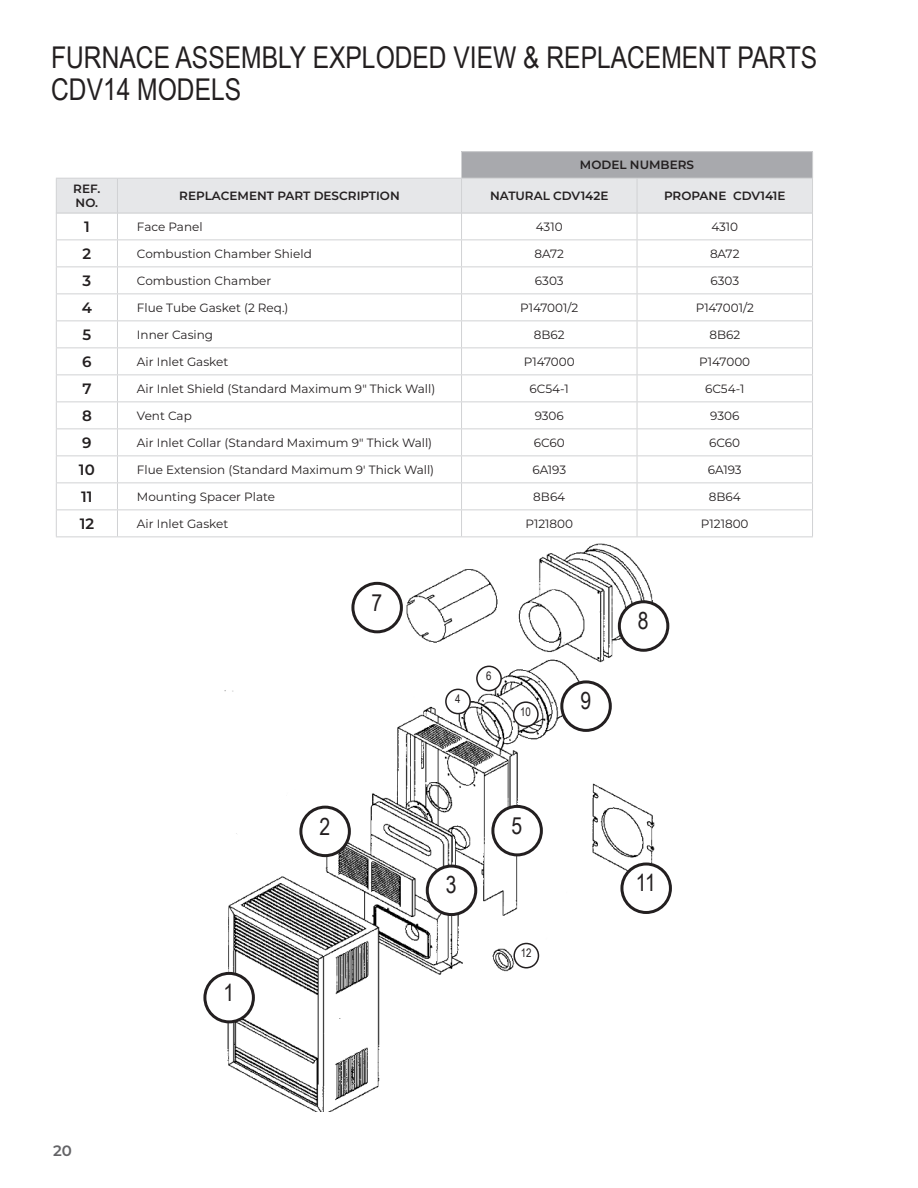
<style>
.page{position:relative;width:918px;height:1188px;background:#fff}
.page>*{position:absolute;margin:0;border:0;box-sizing:border-box;transform-origin:0 0}
.t1{font:30px/31.5px "Arial Narrow";color:#231f20}
.t2{font:23.55px "Arial Narrow";color:#231f20}
.t3{font:600 15px "Montserrat";color:#231f20}
.t4{font:600 15px "Montserrat";color:#636366}
.t5{font:12px "Montserrat";color:#231f20}
.t6{font:600 12px/14.4px "Montserrat";color:#231f20}
.t7{font:11.85px "Arial Narrow";color:#231f20}
</style>
<div class="page">
<hr style="left:461px;top:151px;width:352px;height:1px;background:#d1d2d4">
<hr style="left:56px;top:536px;width:61px;height:1px;background:#d1d2d4">
<hr style="left:117px;top:536px;width:345px;height:1px;background:#d1d2d4">
<hr style="left:462px;top:536px;width:175px;height:1px;background:#d1d2d4">
<hr style="left:637px;top:536px;width:176px;height:1px;background:#d1d2d4">
<svg style="left:56px;top:152px;width:757px;height:384px"></svg>
<hr style="left:56px;top:178px;width:61px;height:1px;background:#d1d2d4">
<hr style="left:56px;top:179px;width:1px;height:34px;background:#d1d2d4">
<hr style="left:117px;top:178px;width:345px;height:1px;background:#d1d2d4">
<hr style="left:117px;top:179px;width:1px;height:34px;background:#d1d2d4">
<hr style="left:462px;top:178px;width:175px;height:1px;background:#d1d2d4">
<hr style="left:461px;top:179px;width:1px;height:34px;background:#d1d2d4">
<hr style="left:637px;top:178px;width:176px;height:1px;background:#d1d2d4">
<hr style="left:637px;top:179px;width:1px;height:34px;background:#d1d2d4">
<hr style="left:812px;top:179px;width:1px;height:34px;background:#d1d2d4">
<hr style="left:56px;top:213px;width:61px;height:1px;background:#d1d2d4">
<hr style="left:117px;top:213px;width:345px;height:1px;background:#d1d2d4">
<hr style="left:462px;top:213px;width:175px;height:1px;background:#d1d2d4">
<hr style="left:637px;top:213px;width:176px;height:1px;background:#d1d2d4">
<img style="left:224px;top:544px;width:431px;height:567px">
<div style="left:549px;top:914px;width:120px;height:113px;background:#fff"></div>
<div style="left:205px;top:973px;width:48px;height:49px;background:#fff;border-radius:50%"></div>
<div style="left:203px;top:972px;width:52px;height:51px;border:3px solid #231f20;border-radius:50%"></div>
<div style="left:301px;top:807px;width:48px;height:49px;background:#fff;border-radius:50%"></div>
<div style="left:299px;top:806px;width:52px;height:51px;border:3px solid #231f20;border-radius:50%"></div>
<div style="left:427px;top:866px;width:49px;height:49px;background:#fff;border-radius:50%"></div>
<div style="left:426px;top:865px;width:51px;height:51px;border:3px solid #231f20;border-radius:50%"></div>
<div style="left:446px;top:689px;width:24px;height:25px;background:#fff;border-radius:50%"></div>
<div style="left:445px;top:689px;width:26px;height:25px;border:2px solid #231f20;border-radius:50%"></div>
<div style="left:493px;top:806px;width:48px;height:49px;background:#fff;border-radius:50%"></div>
<div style="left:491px;top:805px;width:52px;height:51px;border:3px solid #231f20;border-radius:50%"></div>
<div style="left:477px;top:666px;width:24px;height:25px;background:#fff;border-radius:50%"></div>
<div style="left:476px;top:666px;width:26px;height:25px;border:2px solid #231f20;border-radius:50%"></div>
<div style="left:353px;top:583px;width:48px;height:49px;background:#fff;border-radius:50%"></div>
<div style="left:351px;top:582px;width:52px;height:51px;border:3px solid #231f20;border-radius:50%"></div>
<div style="left:619px;top:602px;width:49px;height:48px;background:#fff;border-radius:50%"></div>
<div style="left:618px;top:600px;width:51px;height:52px;border:3px solid #231f20;border-radius:50%"></div>
<div style="left:562px;top:682px;width:48px;height:48px;background:#fff;border-radius:50%"></div>
<div style="left:560px;top:680px;width:52px;height:52px;border:3px solid #231f20;border-radius:50%"></div>
<div style="left:514px;top:702px;width:24px;height:24px;background:#fff;border-radius:50%"></div>
<div style="left:513px;top:701px;width:26px;height:26px;border:2px solid #231f20;border-radius:50%"></div>
<div style="left:622px;top:864px;width:48px;height:48px;background:#fff;border-radius:50%"></div>
<div style="left:620px;top:863px;width:52px;height:51px;border:3px solid #231f20;border-radius:50%"></div>
<div style="left:514px;top:944px;width:24px;height:24px;background:#fff;border-radius:50%"></div>
<div style="left:513px;top:943px;width:26px;height:26px;border:2px solid #231f20;border-radius:50%"></div>
<h1 class="t1" style="left:51px;top:45px;width:768px">FURNACE ASSEMBLY EXPLODED VIEW &amp; REPLACEMENT PARTS<br>CDV14 MODELS</h1>
<p class="t6" style="left:580px;top:158px;width:116px">MODEL NUMBERS</p>
<p class="t6" style="left:73px;top:181px;width:29px">REF.<br>NO.</p>
<p class="t6" style="left:179px;top:188px;width:222px">REPLACEMENT PART DESCRIPTION</p>
<p class="t6" style="left:490px;top:188px;width:120px">NATURAL CDV142E</p>
<p class="t6" style="left:664px;top:188px;width:123px">PROPANE CDV141E</p>
<p class="t3" style="left:84px;top:218px;width:7px">1</p>
<p class="t5" style="left:137px;top:220px;width:67px">Face Panel</p>
<p class="t5" style="left:536px;top:220px;width:28px">4310</p>
<p class="t5" style="left:711px;top:220px;width:28px">4310</p>
<p class="t3" style="left:83px;top:245px;width:10px">2</p>
<p class="t5" style="left:137px;top:247px;width:176px">Combustion Chamber Shield</p>
<p class="t5" style="left:535px;top:247px;width:31px">8A72</p>
<p class="t5" style="left:710px;top:247px;width:31px">8A72</p>
<p class="t3" style="left:83px;top:272px;width:10px">3</p>
<p class="t5" style="left:137px;top:274px;width:136px">Combustion Chamber</p>
<p class="t5" style="left:535px;top:274px;width:30px">6303</p>
<p class="t5" style="left:710px;top:274px;width:30px">6303</p>
<p class="t3" style="left:82px;top:299px;width:12px">4</p>
<p class="t5" style="left:137px;top:301px;width:153px">Flue Tube Gasket (2 Req.)</p>
<p class="t5" style="left:520px;top:301px;width:60px">P147001/2</p>
<p class="t5" style="left:696px;top:301px;width:60px">P147001/2</p>
<p class="t3" style="left:83px;top:326px;width:10px">5</p>
<p class="t5" style="left:137px;top:328px;width:78px">Inner Casing</p>
<p class="t5" style="left:534px;top:328px;width:32px">8B62</p>
<p class="t5" style="left:709px;top:328px;width:32px">8B62</p>
<p class="t3" style="left:82px;top:353px;width:11px">6</p>
<p class="t5" style="left:137px;top:355px;width:93px">Air Inlet Gasket</p>
<p class="t5" style="left:524px;top:355px;width:52px">P147000</p>
<p class="t5" style="left:699px;top:355px;width:52px">P147000</p>
<p class="t3" style="left:82px;top:380px;width:11px">7</p>
<p class="t5" style="left:137px;top:382px;width:300px">Air Inlet Shield (Standard Maximum 9" Thick Wall)</p>
<p class="t5" style="left:530px;top:382px;width:41px">6C54-1</p>
<p class="t5" style="left:705px;top:382px;width:41px">6C54-1</p>
<p class="t3" style="left:82px;top:407px;width:11px">8</p>
<p class="t5" style="left:137px;top:409px;width:56px">Vent Cap</p>
<p class="t5" style="left:535px;top:409px;width:31px">9306</p>
<p class="t5" style="left:710px;top:409px;width:31px">9306</p>
<p class="t3" style="left:82px;top:434px;width:11px">9</p>
<p class="t5" style="left:137px;top:436px;width:297px">Air Inlet Collar (Standard Maximum 9" Thick Wall)</p>
<p class="t5" style="left:534px;top:436px;width:32px">6C60</p>
<p class="t5" style="left:709px;top:436px;width:32px">6C60</p>
<p class="t3" style="left:79px;top:461px;width:17px">10</p>
<p class="t5" style="left:137px;top:463px;width:299px">Flue Extension (Standard Maximum 9' Thick Wall)</p>
<p class="t5" style="left:532px;top:463px;width:35px">6A193</p>
<p class="t5" style="left:708px;top:463px;width:35px">6A193</p>
<p class="t3" style="left:81px;top:488px;width:13px">11</p>
<p class="t5" style="left:137px;top:490px;width:140px">Mounting Spacer Plate</p>
<p class="t5" style="left:533px;top:490px;width:33px">8B64</p>
<p class="t5" style="left:709px;top:490px;width:33px">8B64</p>
<p class="t3" style="left:80px;top:515px;width:16px">12</p>
<p class="t5" style="left:137px;top:517px;width:93px">Air Inlet Gasket</p>
<p class="t5" style="left:525px;top:517px;width:49px">P121800</p>
<p class="t5" style="left:701px;top:517px;width:49px">P121800</p>
<p class="t4" style="left:53px;top:1142px;width:20px">20</p>
<h2 class="t2" style="left:223px;top:984px;width:12px">1</h2>
<h2 class="t2" style="left:371px;top:594px;width:12px">7</h2>
<h2 class="t2" style="left:319px;top:817px;width:12px">2</h2>
<p class="t7" style="left:455px;top:694px;width:7px">4</p>
<p class="t7" style="left:486px;top:671px;width:7px">6</p>
<p class="t7" style="left:520px;top:707px;width:12px">10</p>
<h2 class="t2" style="left:446px;top:876px;width:12px">3</h2>
<h2 class="t2" style="left:511px;top:817px;width:12px">5</h2>
<p class="t7" style="left:521px;top:949px;width:12px">12</p>
<h2 class="t2" style="left:580px;top:692px;width:12px">9</h2>
<h2 class="t2" style="left:638px;top:612px;width:12px">8</h2>
<h2 class="t2" style="left:636px;top:874px;width:22px">11</h2>
</div>
